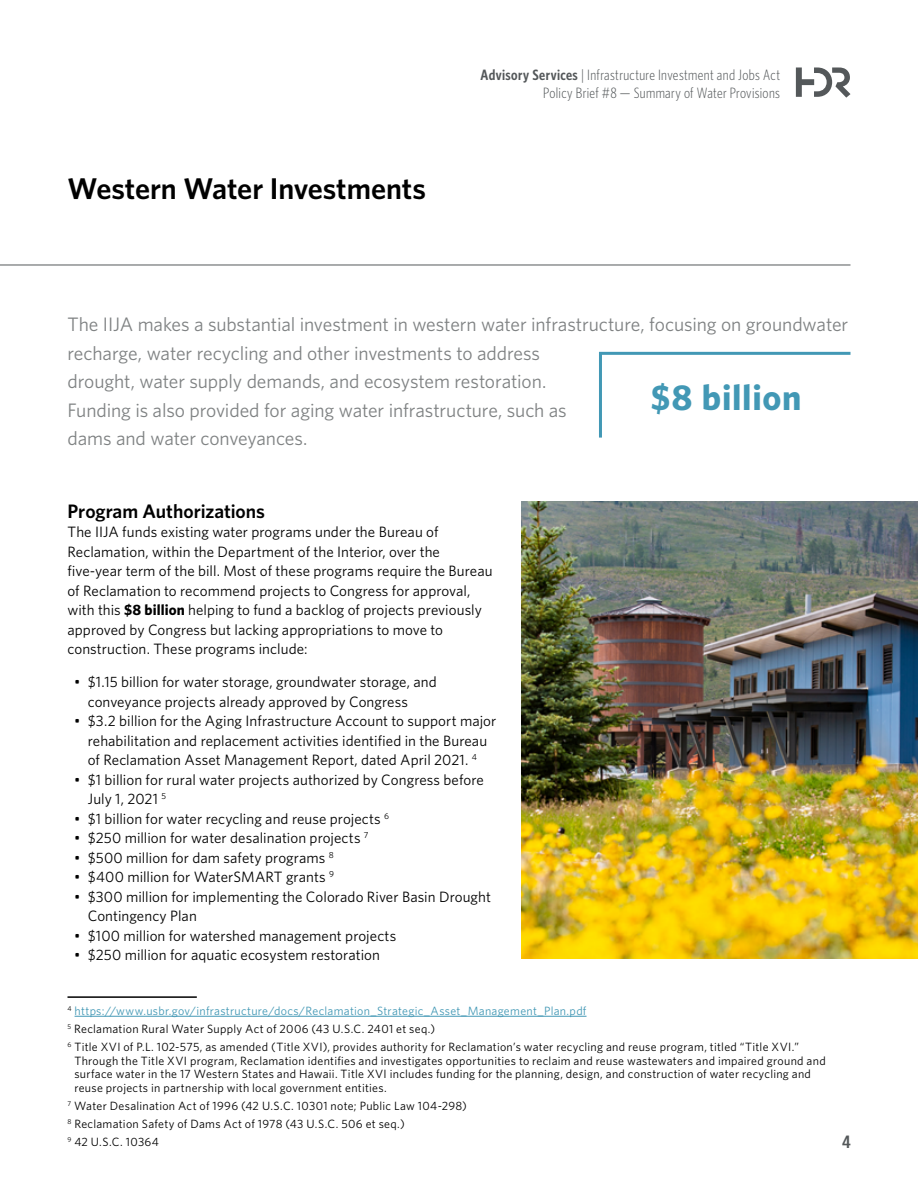
<style>
.page{position:relative;width:918px;height:1188px;background:#fff}
.page>*{position:absolute;margin:0;border:0;box-sizing:border-box;transform-origin:0 0}
.t1{font:700 36px "Whitney";letter-spacing:.02em;color:#4298b5}
.t2{font:600 30px "Whitney";letter-spacing:-.005em;color:#000}
.t3{font:19.5px/28.5px "Whitney";letter-spacing:-.005em;color:#7f8283}
.t4{font:600 19.5px "Whitney";letter-spacing:-.005em;color:#000}
.t5{font:600 18px "Whitney Condensed";color:#54585a}
.t6{font:15px/19.5px "Whitney";letter-spacing:.005em;color:#000}
.t7{font:300 15px/18px "Whitney Condensed";letter-spacing:.025em;color:#54585a;text-align:right}
.t8{font:12px/18.1px "Whitney";letter-spacing:.025em;color:#000}
.s1{font-weight:600}
.s2{font-weight:700}
.s3{color:#4298b5}
</style>
<div class="page">
<svg style="left:796px;top:68px;width:55px;height:30px"></svg>
<hr style="left:75px;top:1016px;width:512px;height:1px;background:#4298b5">
<hr style="left:68px;top:996px;width:129px;height:2px;background:#000">
<hr style="left:0;top:265px;width:850px;height:1px;background:#54585a">
<svg style="left:599px;top:351px;width:252px;height:87px"></svg>
<img style="left:521px;top:502px;width:397px;height:457px">
<h2 class="t2" style="left:68px;top:169px;width:360px">Western Water Investments</h2>
<p class="t7" style="left:481px;top:65px;width:301px"><span class="s1">Advisory Services</span> | Infrastructure Investment and Jobs Act<br>Policy Brief #8 — Summary of Water Provisions</p>
<p class="t3" style="left:68px;top:310px;width:782px">The IIJA makes a substantial investment in western water infrastructure, focusing on groundwater recharge, water recycling and other investments to address<br>drought, water supply demands, and ecosystem restoration.<br>Funding is also provided for aging water infrastructure, such as<br>dams and water conveyances.</p>
<h1 class="t1" style="left:651px;top:373px;width:152px">$8 billion</h1>
<h3 class="t4" style="left:68px;top:498px;width:199px">Program Authorizations</h3>
<p class="t6" style="left:68px;top:522px;width:427px">The IIJA funds existing water programs under the Bureau of Reclamation, within the Department of the Interior, over the five‑year term of the bill. Most of these programs require the Bureau of Reclamation to recommend projects to Congress for approval, with this <span class="s2">$8 billion</span> helping to fund a backlog of projects previously approved by Congress but lacking appropriations to move to construction. These programs include:</p>
<p class="t6" style="left:88px;top:672px;width:351px;text-indent:-14px">• $1.15 billion for water storage, groundwater storage, and conveyance projects already approved by Congress</p>
<p class="t6" style="left:74px;top:711px;width:424px;text-align:center">• $3.2 billion for the Aging Infrastructure Account to support major rehabilitation and replacement activities identified in the Bureau<br>of Reclamation Asset Management Report, dated April 2021. <sup>4</sup></p>
<p class="t6" style="left:88px;top:769px;width:398px;text-indent:-14px">• $1 billion for rural water projects authorized by Congress before<br>July 1, 2021 <sup>5</sup></p>
<p class="t6" style="left:74px;top:808px;width:316px">• $1 billion for water recycling and reuse projects <sup>6</sup></p>
<p class="t6" style="left:74px;top:828px;width:296px">• $250 million for water desalination projects <sup>7</sup></p>
<p class="t6" style="left:74px;top:847px;width:261px">• $500 million for dam safety programs <sup>8</sup></p>
<p class="t6" style="left:74px;top:867px;width:261px">• $400 million for WaterSMART grants <sup>9</sup></p>
<p class="t6" style="left:88px;top:886px;width:405px;text-indent:-14px">• $300 million for implementing the Colorado River Basin Drought<br>Contingency Plan</p>
<p class="t6" style="left:74px;top:925px;width:324px">• $100 million for watershed management projects</p>
<p class="t6" style="left:74px;top:945px;width:307px">• $250 million for aquatic ecosystem restoration</p>
<p class="t8" style="left:68px;top:1002px;width:733px"><sup>4</sup> <span class="s3">https://www.usbr.gov/infrastructure/docs/Reclamation_Strategic_Asset_Management_Plan.pdf<br></span><sup>5</sup> Reclamation Rural Water Supply Act of 2006 (43 U.S.C. 2401 et seq.)<br><sup>6</sup> Title XVI of P.L. 102-575, as amended (Title XVI), provides authority for Reclamation’s water recycling and reuse program, titled “Title XVI.”</p>
<p class="t8" style="left:74px;top:1054px;width:753px;line-height:13.5px">Through the Title XVI program, Reclamation identifies and investigates opportunities to reclaim and reuse wastewaters and impaired ground and surface water in the 17 Western States and Hawaii. Title XVI includes funding for the planning, design, and construction of water recycling and reuse projects in partnership with local government entities.</p>
<p class="t8" style="left:68px;top:1096px;width:401px"><sup>7</sup> Water Desalination Act of 1996 (42 U.S.C. 10301 note; Public Law 104-298)<br><sup>8</sup> Reclamation Safety of Dams Act of 1978 (43 U.S.C. 506 et seq.)<br><sup>9</sup> 42 U.S.C. 10364</p>
<p class="t5" style="left:842px;top:1131px;width:10px">4</p>
</div>
